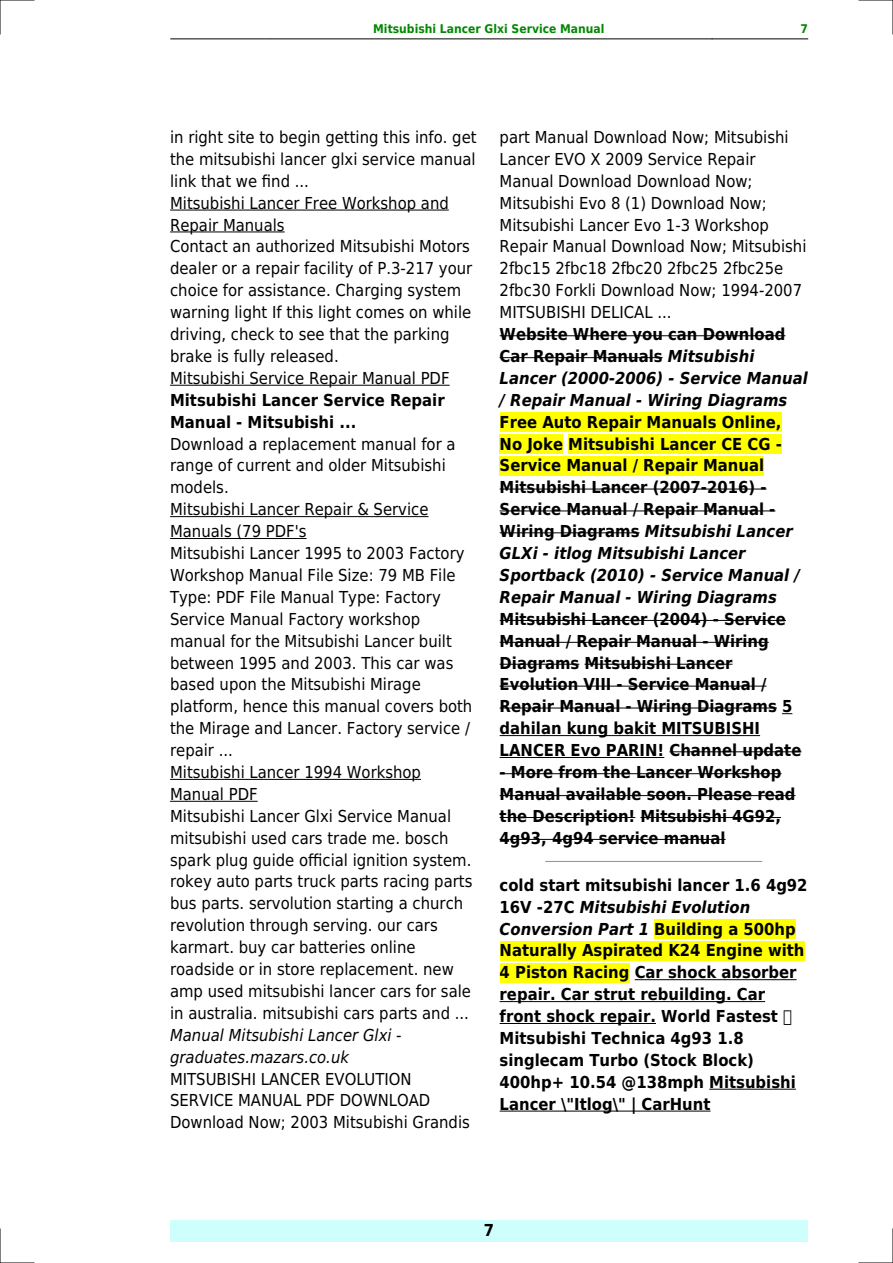
<style>
.page{position:relative;width:893px;height:1263px;background:#fff}
.page>*{position:absolute;margin:0;border:0;box-sizing:border-box;transform-origin:0 0}
.t1{font:16.5px/21.9px "DejaVu Sans Condensed";color:#000}
.t2{font:700 16.5px/21.9px "DejaVu Sans Condensed";color:#000}
.t3{font:italic 700 16.5px/21.9px "DejaVu Sans Condensed";color:#000}
.t4{font:italic 16.5px/21.9px "DejaVu Sans Condensed";color:#000}
.t5{font:700 12px "DejaVu Sans Condensed";color:#080}
.s1{font-style:normal}
.s2{font-style:italic}
</style>
<div class="page">
<hr style="left:170px;top:39px;width:96px;height:1px;background:#000">
<hr style="left:266px;top:39px;width:446px;height:1px;background:#000">
<hr style="left:712px;top:39px;width:96px;height:1px;background:#000">
<div style="left:170px;top:1220px;width:638px;height:22px;background:#cffffc"></div>
<hr style="left:170px;top:210px;width:279px;height:1px;background:#000">
<hr style="left:170px;top:232px;width:115px;height:1px;background:#000">
<hr style="left:170px;top:385px;width:280px;height:1px;background:#000">
<hr style="left:170px;top:516px;width:259px;height:1px;background:#000">
<hr style="left:170px;top:538px;width:137px;height:1px;background:#000">
<hr style="left:170px;top:779px;width:251px;height:1px;background:#000">
<hr style="left:170px;top:801px;width:88px;height:1px;background:#000">
<hr style="left:500px;top:335px;width:285px;height:1px;background:#000">
<hr style="left:500px;top:357px;width:163px;height:1px;background:#000">
<div style="left:500px;top:412px;width:281px;height:19px;background:#ff0"></div>
<div style="left:500px;top:434px;width:63px;height:19px;background:#ff0"></div>
<div style="left:568px;top:434px;width:214px;height:19px;background:#ff0"></div>
<div style="left:500px;top:456px;width:264px;height:19px;background:#ff0"></div>
<hr style="left:500px;top:489px;width:266px;height:1px;background:#000">
<hr style="left:500px;top:510px;width:275px;height:1px;background:#000">
<hr style="left:500px;top:532px;width:140px;height:1px;background:#000">
<hr style="left:500px;top:620px;width:286px;height:1px;background:#000">
<hr style="left:500px;top:642px;width:269px;height:1px;background:#000">
<hr style="left:500px;top:664px;width:79px;height:1px;background:#000">
<hr style="left:584px;top:664px;width:148px;height:1px;background:#000">
<hr style="left:500px;top:686px;width:266px;height:1px;background:#000">
<hr style="left:500px;top:708px;width:277px;height:1px;background:#000">
<hr style="left:500px;top:735px;width:260px;height:1px;background:#000">
<hr style="left:500px;top:757px;width:164px;height:1px;background:#000">
<hr style="left:669px;top:751px;width:132px;height:1px;background:#000">
<hr style="left:500px;top:773px;width:281px;height:1px;background:#000">
<hr style="left:500px;top:795px;width:295px;height:1px;background:#000">
<hr style="left:500px;top:817px;width:135px;height:1px;background:#000">
<hr style="left:640px;top:817px;width:141px;height:1px;background:#000">
<hr style="left:500px;top:839px;width:226px;height:1px;background:#000">
<hr style="left:546px;top:861px;width:216px;height:1px;background:#999">
<div style="left:654px;top:919px;width:142px;height:19px;background:#ff0"></div>
<div style="left:500px;top:941px;width:304px;height:19px;background:#ff0"></div>
<div style="left:500px;top:963px;width:129px;height:19px;background:#ff0"></div>
<hr style="left:635px;top:979px;width:161px;height:1px;background:#000">
<hr style="left:500px;top:1001px;width:265px;height:1px;background:#000">
<hr style="left:500px;top:1023px;width:156px;height:1px;background:#000">
<hr style="left:709px;top:1089px;width:87px;height:1px;background:#000">
<hr style="left:500px;top:1111px;width:211px;height:1px;background:#000">
<hr style="left:0;top:0;width:34px;height:1px;background:#000">
<hr style="left:859px;top:0;width:34px;height:1px;background:#000">
<hr style="left:0;top:1262px;width:34px;height:1px;background:#000">
<hr style="left:859px;top:1262px;width:34px;height:1px;background:#000">
<hr style="left:0;top:0;width:1px;height:34px;background:#000">
<hr style="left:0;top:1229px;width:1px;height:34px;background:#000">
<hr style="left:892px;top:0;width:1px;height:34px;background:#000">
<hr style="left:892px;top:1229px;width:1px;height:34px;background:#000">
<p class="t5" style="left:373px;top:21px;width:233px">Mitsubishi Lancer Glxi Service Manual</p>
<p class="t5" style="left:800px;top:21px;width:9px">7</p>
<p class="t1" style="left:170px;top:126px;width:308px">in right site to begin getting this info. get the mitsubishi lancer glxi service manual link that we find ...<br>Mitsubishi Lancer Free Workshop and Repair Manuals<br>Contact an authorized Mitsubishi Motors dealer or a repair facility of P.3-217 your choice for assistance. Charging system warning light If this light comes on while driving, check to see that the parking brake is fully released.<br>Mitsubishi Service Repair Manual PDF</p>
<p class="t2" style="left:170px;top:389px;width:276px">Mitsubishi Lancer Service Repair<br>Manual - Mitsubishi ...</p>
<p class="t1" style="left:170px;top:433px;width:304px">Download a replacement manual for a range of current and older Mitsubishi models.<br>Mitsubishi Lancer Repair &amp; Service Manuals (79 PDF's<br>Mitsubishi Lancer 1995 to 2003 Factory Workshop Manual File Size: 79 MB File Type: PDF File Manual Type: Factory Service Manual Factory workshop manual for the Mitsubishi Lancer built between 1995 and 2003. This car was based upon the Mitsubishi Mirage platform, hence this manual covers both the Mirage and Lancer. Factory service / repair ...<br>Mitsubishi Lancer 1994 Workshop Manual PDF<br>Mitsubishi Lancer Glxi Service Manual mitsubishi used cars trade me. bosch spark plug guide official ignition system. rokey auto parts truck parts racing parts bus parts. servolution starting a church revolution through serving. our cars karmart. buy car batteries online roadside or in store replacement. new amp used mitsubishi lancer cars for sale in australia. mitsubishi cars parts and ...</p>
<p class="t4" style="left:170px;top:1024px;width:233px">Manual Mitsubishi Lancer Glxi - graduates.mazars.co.uk</p>
<p class="t1" style="left:170px;top:1068px;width:301px">MITSUBISHI LANCER EVOLUTION<br>SERVICE MANUAL PDF DOWNLOAD<br>Download Now; 2003 Mitsubishi Grandis</p>
<p class="t1" style="left:500px;top:126px;width:308px">part Manual Download Now; Mitsubishi Lancer EVO X 2009 Service Repair Manual Download Download Now; Mitsubishi Evo 8 (1) Download Now; Mitsubishi Lancer Evo 1-3 Workshop Repair Manual Download Now; Mitsubishi 2fbc15 2fbc18 2fbc20 2fbc25 2fbc25e 2fbc30 Forkli Download Now; 1994-2007<br>MITSUBISHI DELICAL ...</p>
<p class="t3" style="left:500px;top:323px;width:310px"><span class="s1">Website Where you can Download<br>Car Repair Manuals</span> Mitsubishi<br>Lancer (2000-2006) - Service Manual / Repair Manual - Wiring Diagrams</p>
<p class="t2" style="left:500px;top:411px;width:302px">Free Auto Repair Manuals Online,<br>No Joke Mitsubishi Lancer CE CG -<br>Service Manual / Repair Manual<br>Mitsubishi Lancer (2007-2016) -<br>Service Manual / Repair Manual -<br>Wiring Diagrams <span class="s2">Mitsubishi Lancer<br>GLXi - itlog Mitsubishi Lancer<br>Sportback (2010) - Service Manual /<br>Repair Manual - Wiring Diagrams</span></p>
<p class="t2" style="left:500px;top:608px;width:303px">Mitsubishi Lancer (2004) - Service<br>Manual / Repair Manual - Wiring<br>Diagrams Mitsubishi Lancer<br>Evolution VIII - Service Manual /<br>Repair Manual - Wiring Diagrams 5 dahilan kung bakit MITSUBISHI<br>LANCER Evo PARIN! Channel update</p>
<p class="t2" style="left:500px;top:761px;width:297px">- More from the Lancer Workshop<br>Manual available soon. Please read the Description! Mitsubishi 4G92,<br>4g93, 4g94 service manual</p>
<p class="t2" style="left:500px;top:874px;width:309px">cold start mitsubishi lancer 1.6 4g92<br>16V -27C <span class="s2">Mitsubishi Evolution<br>Conversion Part 1</span> Building a 500hp<br>Naturally Aspirated K24 Engine with<br>4 Piston Racing Car shock absorber repair. Car strut rebuilding. Car front shock repair. World Fastest<br>Mitsubishi Technica 4g93 1.8 singlecam Turbo (Stock Block)<br>400hp+ 10.54 @138mph Mitsubishi<br>Lancer \"Itlog\" | CarHunt</p>
<p class="t2" style="left:484px;top:1220px;width:12px">7</p>
</div>
